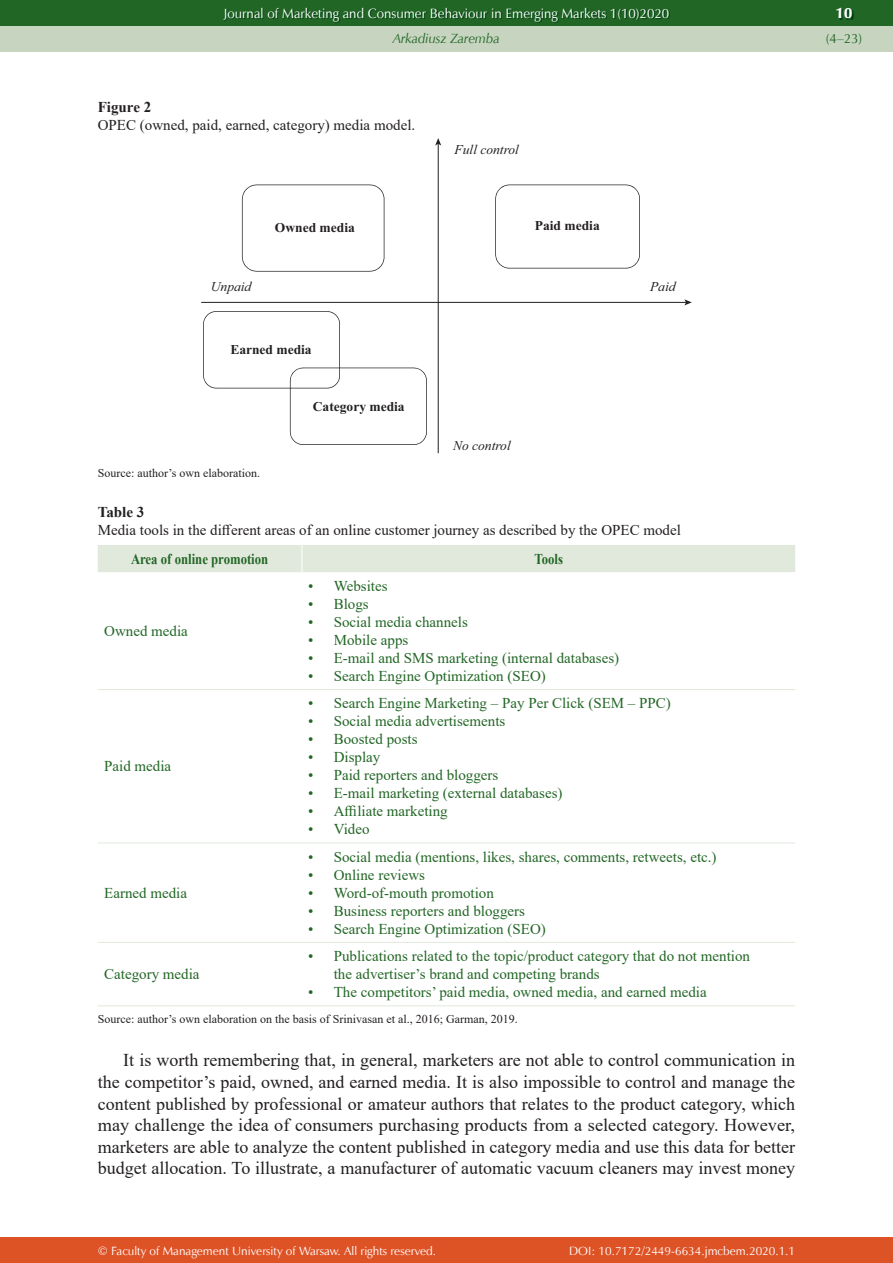
<style>
.page{position:relative;width:893px;height:1263px;background:#fff}
.page>*{position:absolute;margin:0;border:0;box-sizing:border-box;transform-origin:0 0}
.t1{font:18px/21.6px "Times New Roman";color:#231f20;text-align:justify}
.t2{font:15px/18px "Times New Roman";color:#226625}
.t3{font:15px "Times New Roman";color:#231f20}
.t4{font:700 15px "Times New Roman";color:#226625;scale:.85 1}
.t5{font:700 15px "Times New Roman";color:#231f20}
.t6{font:15px "Zapf Humnst Ult EU";color:#fff}
.t7{font:13.5px "Zapf Humnst EU";color:#fff}
.t8{font:700 13.5px "Times New Roman";color:#231f20}
.t9{font:italic 13.5px "Times New Roman";color:#231f20}
.t10{font:italic 13.5px "Zapf Humnst EU";color:#226625}
.t11{font:13.5px "Zapf Humnst EU";color:#226625}
.t12{font:12px "Times New Roman";color:#231f20}
.t13{font:12px "Zapf Humnst EU";color:#fff}
</style>
<div class="page">
<div style="left:0;top:0;width:893px;height:51px;background:#c6d4c0"></div>
<div style="left:0;top:1237px;width:893px;height:26px;background:#dd5326"></div>
<div style="left:0;top:0;width:893px;height:26px;background:#226625"></div>
<img style="left:224px;top:9px;width:445px;height:14px">
<img style="left:837px;top:9px;width:16px;height:11px">
<svg style="left:242px;top:185px;width:142px;height:87px"></svg>
<svg style="left:495px;top:185px;width:145px;height:83px"></svg>
<svg style="left:203px;top:311px;width:224px;height:134px"></svg>
<hr style="left:201px;top:302px;width:485px;height:1px;background:#231f20">
<svg style="left:684px;top:299px;width:8px;height:6px"></svg>
<hr style="left:438px;top:143px;width:1px;height:310px;background:#231f20">
<svg style="left:435px;top:138px;width:6px;height:8px"></svg>
<div style="left:98px;top:545px;width:697px;height:27px;background:#e1e9dd"></div>
<hr style="left:98px;top:689px;width:697px;height:1px;background:#e1e9dd">
<hr style="left:98px;top:843px;width:697px;height:1px;background:#e1e9dd">
<hr style="left:98px;top:942px;width:697px;height:1px;background:#e1e9dd">
<hr style="left:98px;top:1005px;width:697px;height:1px;background:#e1e9dd">
<p class="t7" style="left:224px;top:5px;width:447px">Journal of Marketing and Consumer Behaviour in Emerging Markets 1(10)2020</p>
<p class="t10" style="left:393px;top:30px;width:108px">Arkadiusz Zaremba</p>
<p class="t5" style="left:98px;top:99px;width:55px">Figure 2</p>
<p class="t3" style="left:98px;top:117px;width:319px">OPEC (owned, paid, earned, category) media model.</p>
<p class="t9" style="left:455px;top:141px;width:66px">Full control</p>
<p class="t9" style="left:211px;top:278px;width:42px">Unpaid</p>
<p class="t8" style="left:275px;top:223px;width:81px">Owned media</p>
<p class="t8" style="left:535px;top:221px;width:66px">Paid media</p>
<p class="t8" style="left:230px;top:345px;width:83px">Earned media</p>
<p class="t8" style="left:313px;top:402px;width:93px">Category media</p>
<p class="t9" style="left:453px;top:437px;width:59px">No control</p>
<p class="t9" style="left:650px;top:279px;width:27px">Paid</p>
<p class="t12" style="left:98px;top:466px;width:164px">Source: author’s own elaboration.</p>
<p class="t5" style="left:98px;top:503px;width:48px">Table 3</p>
<p class="t3" style="left:98px;top:521px;width:585px">Media tools in the different areas of an online customer journey as described by the OPEC model</p>
<p class="t4" style="left:131px;top:550px;width:163px">Area of online promotion</p>
<p class="t4" style="left:534px;top:550px;width:35px">Tools</p>
<p class="t2" style="left:104px;top:622px;width:85px">Owned media</p>
<p class="t2" style="left:104px;top:757px;width:69px">Paid media</p>
<p class="t2" style="left:104px;top:884px;width:84px">Earned media</p>
<p class="t2" style="left:308px;top:577px;width:81px">• Websites</p>
<p class="t2" style="left:308px;top:595px;width:62px">• Blogs</p>
<p class="t2" style="left:308px;top:613px;width:161px">• Social media channels</p>
<p class="t2" style="left:308px;top:631px;width:102px">• Mobile apps</p>
<p class="t2" style="left:308px;top:649px;width:312px">• E-mail and SMS marketing (internal databases)</p>
<p class="t2" style="left:308px;top:667px;width:239px">• Search Engine Optimization (SEO)</p>
<p class="t2" style="left:308px;top:694px;width:364px">• Search Engine Marketing – Pay Per Click (SEM – PPC)</p>
<p class="t2" style="left:308px;top:712px;width:199px">• Social media advertisements</p>
<p class="t2" style="left:308px;top:730px;width:111px">• Boosted posts</p>
<p class="t2" style="left:308px;top:748px;width:74px">• Display</p>
<p class="t2" style="left:308px;top:766px;width:192px">• Paid reporters and bloggers</p>
<p class="t2" style="left:308px;top:784px;width:256px">• E-mail marketing (external databases)</p>
<p class="t2" style="left:308px;top:802px;width:141px">• Affiliate marketing</p>
<p class="t2" style="left:308px;top:820px;width:63px">• Video</p>
<p class="t2" style="left:308px;top:848px;width:410px">• Social media (mentions, likes, shares, comments, retweets, etc.)</p>
<p class="t2" style="left:308px;top:866px;width:118px">• Online reviews</p>
<p class="t2" style="left:308px;top:884px;width:187px">• Word-of-mouth promotion</p>
<p class="t2" style="left:308px;top:902px;width:218px">• Business reporters and bloggers</p>
<p class="t2" style="left:308px;top:920px;width:239px">• Search Engine Optimization (SEO)</p>
<p class="t2" style="left:334px;top:947px;width:418px;text-indent:-26px">• Publications related to the topic/product category that do not mention the advertiser’s brand and competing brands</p>
<p class="t2" style="left:308px;top:983px;width:400px">• The competitors’ paid media, owned media, and earned media</p>
<p class="t12" style="left:98px;top:1012px;width:422px">Source: author’s own elaboration on the basis of Srinivasan et al., 2016; Garman, 2019.</p>
<p class="t1" style="left:98px;top:1049px;width:699px;text-indent:26px">It is worth remembering that, in general, marketers are not able to control communication in the competitor’s paid, owned, and earned media. It is also impossible to control and manage the content published by professional or amateur authors that relates to the product category, which may challenge the idea of consumers purchasing products from a selected category. However, marketers are able to analyze the content published in category media and use this data for better budget allocation. To illustrate, a manufacturer of automatic vacuum cleaners may invest money</p>
<p class="t2" style="left:104px;top:965px;width:97px">Category media</p>
<p class="t13" style="left:98px;top:1243px;width:340px">© Faculty of Management University of Warsaw. All rights reserved.</p>
<p class="t13" style="left:569px;top:1243px;width:227px">DOI: 10.7172/2449-6634.jmcbem.2020.1.1</p>
<p class="t6" style="left:836px;top:4px;width:18px">10</p>
<p class="t11" style="left:826px;top:30px;width:38px">(4–23)</p>
</div>
